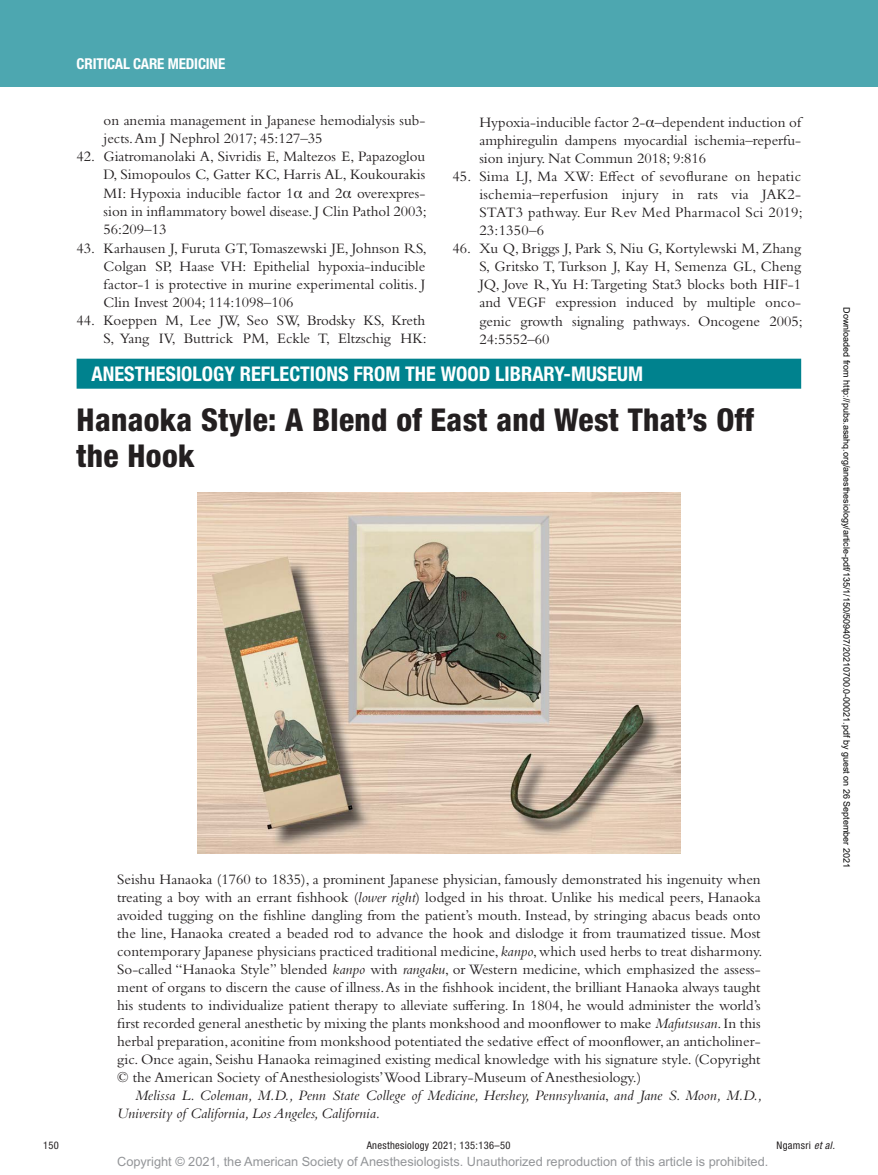
<style>
.page{position:relative;width:878px;height:1175px;background:#fff}
.page>*{position:absolute;margin:0;border:0;box-sizing:border-box;transform-origin:0 0}
.t1{font:800 condensed 31.5px/36px "Helvetica Neue LT Std";letter-spacing:.01em;color:#231f20}
.t2{font:700 condensed 20.25px "Helvetica Neue LT Std";color:#fff}
.t3{font:15px/18px "Bembo Std";color:#231f20;text-align:justify}
.t4{font:italic 15px/18px "Bembo Std";color:#231f20}
.t5{font:700 condensed 15px "Helvetica Neue LT Std";letter-spacing:-.01em;color:#fff}
.t6{font:12.75px "Arial MT Std";color:#939598}
.t7{font:condensed 10.5px "Helvetica Neue LT Std";letter-spacing:.03em;color:#231f20}
.t8{font:9px "Arial";color:#000}
.s1{font-family:"Gandhari Unicode"}
.s2{font-style:italic}
.s3{font-style:normal}
</style>
<div class="page">
<div style="left:0;top:0;width:878px;height:86px;background:#4da7b0"></div>
<div style="left:77px;top:359px;width:724px;height:30px;background:#00828e"></div>
<img style="left:198px;top:492px;width:482px;height:362px">
<p class="t5" style="left:77px;top:54px;width:150px">CRITICAL CARE MEDICINE</p>
<p class="t3" style="left:104px;top:111px;width:323px">on anemia management in Japanese hemodialysis sub&shy;jects. Am J Nephrol 2017; 45:127–35</p>
<p class="t3" style="left:104px;top:147px;width:325px;text-indent:-27px">42. Giatromanolaki A, Sivridis E, Maltezos E, Papazoglou D, Simopoulos C, Gatter KC, Harris AL, Koukourakis MI: Hypoxia inducible factor 1<span class="s1">α</span> and 2<span class="s1">α</span> overexpres&shy;sion in inflammatory bowel disease. J Clin Pathol 2003; 56:209–13</p>
<p class="t3" style="left:104px;top:239px;width:325px;text-indent:-27px">43. Karhausen J, Furuta GT, Tomaszewski JE, Johnson RS, Colgan SP, Haase VH: Epithelial hypoxia-inducible factor-1 is protective in murine experimental colitis. J Clin Invest 2004; 114:1098–106</p>
<p class="t3" style="left:77px;top:311px;width:352px;text-align:right">44. Koeppen M, Lee JW, Seo SW, Brodsky KS, Kreth<br>S, Yang IV, Buttrick PM, Eckle T, Eltzschig HK:</p>
<p class="t3" style="left:479px;top:112px;width:323px">Hypoxia-inducible factor 2-<span class="s1">α</span>–dependent induction of amphiregulin dampens myocardial ischemia–reperfu&shy;sion injury. Nat Commun 2018; 9:816</p>
<p class="t3" style="left:479px;top:167px;width:325px;text-indent:-27px">45. Sima LJ, Ma XW: Effect of sevoflurane on hepatic ischemia–reperfusion injury in rats via JAK2- STAT3 pathway. Eur Rev Med Pharmacol Sci 2019; 23:1350–6</p>
<p class="t3" style="left:479px;top:239px;width:325px;text-indent:-27px">46. Xu Q, Briggs J, Park S, Niu G, Kortylewski M, Zhang S, Gritsko T, Turkson J, Kay H, Semenza GL, Cheng JQ, Jove R, Yu H: Targeting Stat3 blocks both HIF-1 and VEGF expression induced by multiple onco&shy;genic growth signaling pathways. Oncogene 2005; 24:5552–60</p>
<h2 class="t2" style="left:92px;top:362px;width:553px">ANESTHESIOLOGY REFLECTIONS FROM THE WOOD LIBRARY-MUSEUM</h2>
<h1 class="t1" style="left:77px;top:401px;width:678px">Hanaoka Style: A Blend of East and West That’s Off the Hook</h1>
<p class="t8" style="left:850px;top:307px;width:562px;rotate:90deg">Downloaded from http://pubs.asahq.org/anesthesiology/article-pdf/135/1/150/509407/20210700.0-00021.pdf by guest on 26 September 2021</p>
<p class="t3" style="left:117px;top:870px;width:646px">Seishu Hanaoka (1760 to 1835), a prominent Japanese physician, famously demonstrated his ingenuity when treating a boy with an errant fishhook (<span class="s2">lower right</span>) lodged in his throat. Unlike his medical peers, Hanaoka avoided tugging on the fishline dangling from the patient’s mouth. Instead, by stringing abacus beads onto the line, Hanaoka created a beaded rod to advance the hook and dislodge it from traumatized tissue. Most contemporary Japanese physicians practiced traditional medicine, <span class="s2">kanpo</span>, which used herbs to treat disharmony.<br>So-called “Hanaoka Style” blended <span class="s2">kanpo</span> with <span class="s2">rangaku</span>, or Western medicine, which emphasized the assess&shy;ment of organs to discern the cause of illness. As in the fishhook incident, the brilliant Hanaoka always taught his students to individualize patient therapy to alleviate suffering. In 1804, he would administer the world’s first recorded general anesthetic by mixing the plants monkshood and moonflower to make <span class="s2">Mafutsusan</span>. In this herbal preparation, aconitine from monkshood potentiated the sedative effect of moonflower, an anticholiner&shy;gic. Once again, Seishu Hanaoka reimagined existing medical knowledge with his signature style. (Copyright © the American Society of Anesthesiologists’Wood Library-Museum of Anesthesiology.)</p>
<p class="t4" style="left:117px;top:1086px;width:646px;text-indent:18px">Melissa L. Coleman, M.D., Penn State College of Medicine, Hershey, Pennsylvania<span class="s3">,</span> and Jane S. Moon, M.D.,<br>University of California, Los Angeles, California.</p>
<p class="t6" style="left:117px;top:1154px;width:652px">Copyright © 2021, the American Society of Anesthesiologists. Unauthorized reproduction of this article is prohibited.</p>
<p class="t7" style="left:43px;top:1139px;width:17px">150</p>
<p class="t7" style="left:367px;top:1139px;width:145px">Anesthesiology 2021; 135:136–50</p>
<p class="t7" style="left:776px;top:1139px;width:60px">Ngamsri <span class="s2">et al.</span></p>
</div>
